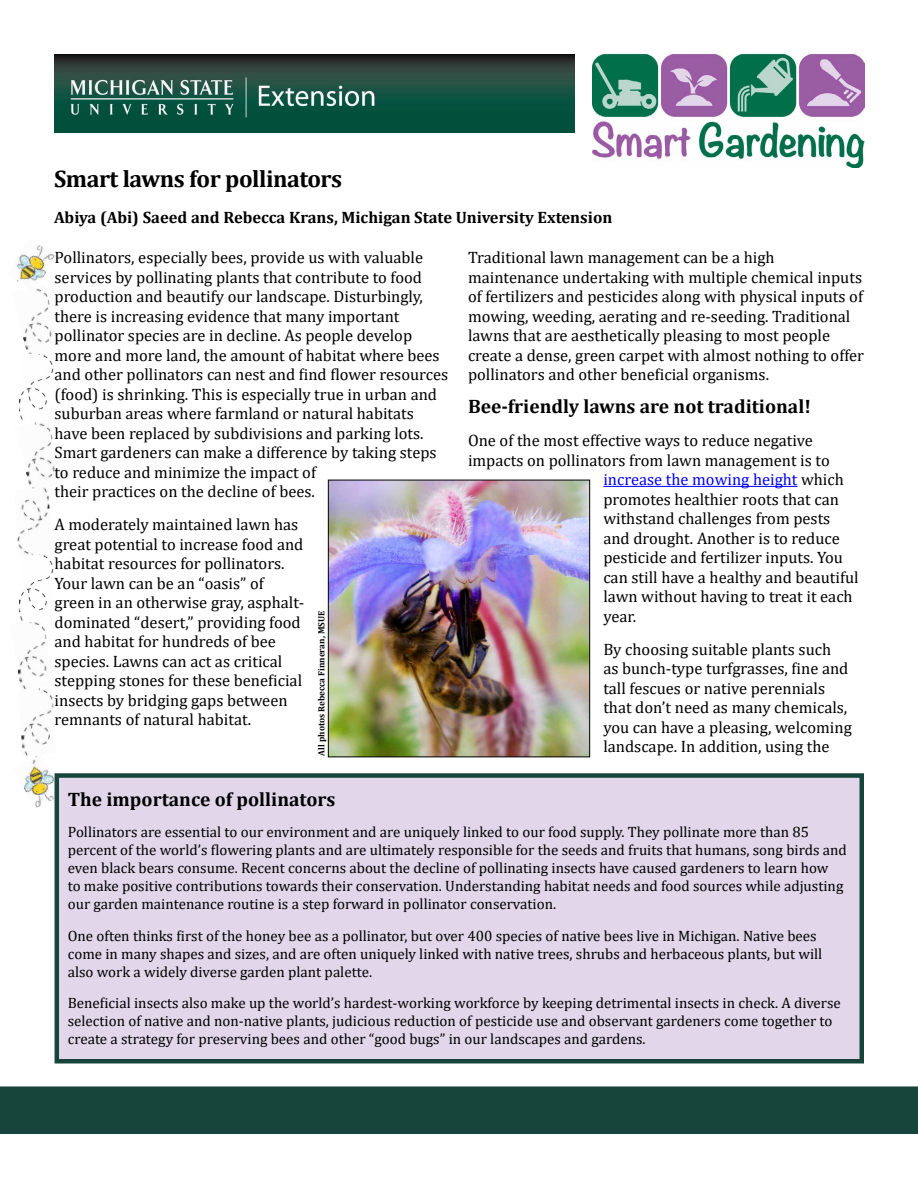
<style>
.page{position:relative;width:918px;height:1188px;background:#fff}
.page>*{position:absolute;margin:0;border:0;box-sizing:border-box;transform-origin:0 0}
.H__Title{font:700 24px "Cambria";letter-spacing:-.02em;color:#000}
.H1__Subhead{font:700 19.5px "Cambria";color:#000}
.Text-regular{font:16.5px/19.5px "Cambria";color:#000}
.Author{font:700 16.5px "Cambria";color:#000}
.Text-regular-2{font:16.5px "Cambria";color:#00f}
.t1{font:15px/18px "Cambria";color:#000}
.t2{font:700 9px "Cambria";color:#000}
.s1{color:#000}
</style>
<div class="page">
<img style="left:23px;top:292px;width:29px;height:62px">
<img style="left:15px;top:245px;width:40px;height:47px">
<img style="left:26px;top:422px;width:29px;height:63px">
<img style="left:23px;top:756px;width:32px;height:53px">
<div style="left:55px;top:773px;width:809px;height:291px;background:#e2d6ea;border:4px solid #17453b"></div>
<img style="left:592px;top:51px;width:272px;height:116px">
<img style="left:55px;top:54px;width:520px;height:79px">
<hr style="left:603px;top:486px;width:194px;height:1px;background:#00f">
<div style="left:1px;top:1087px;width:916px;height:46px;background:#18453b"></div>
<div style="left:0;top:1086px;width:918px;height:48px;border:2px solid #18453b"></div>
<img style="left:330px;top:482px;width:258px;height:273px">
<div style="left:328px;top:480px;width:262px;height:277px;border:1px solid #000"></div>
<img style="left:21px;top:690px;width:33px;height:66px">
<img style="left:17px;top:622px;width:30px;height:68px">
<img style="left:19px;top:556px;width:34px;height:65px">
<img style="left:17px;top:487px;width:33px;height:69px">
<img style="left:20px;top:354px;width:34px;height:66px">
<p class="H__Title" style="left:54px;top:162px;width:290px">Smart lawns for pollinators</p>
<p class="Author" style="left:54px;top:206px;width:560px">Abiya (Abi) Saeed and Rebecca Krans, Michigan State University Extension</p>
<p class="Text-regular" style="left:55px;top:248px;width:395px">Pollinators, especially bees, provide us with valuable services by pollinating plants that contribute to food production and beautify our landscape. Disturbingly, there is increasing evidence that many important pollinator species are in decline. As people develop more and more land, the amount of habitat where bees and other pollinators can nest and find flower resources (food) is shrinking. This is especially true in urban and suburban areas where farmland or natural habitats have been replaced by subdivisions and parking lots.<br>Smart gardeners can make a difference by taking steps to reduce and minimize the impact of<br>their practices on the decline of bees.</p>
<p class="Text-regular" style="left:55px;top:515px;width:251px">A moderately maintained lawn has great potential to increase food and habitat resources for pollinators.<br>Your lawn can be an “oasis” of green in an otherwise gray, asphalt&shy;dominated “desert,” providing food and habitat for hundreds of bee species. Lawns can act as critical stepping stones for these beneficial insects by bridging gaps between remnants of natural habitat.</p>
<p class="Text-regular" style="left:468px;top:248px;width:398px">Traditional lawn management can be a high maintenance undertaking with multiple chemical inputs of fertilizers and pesticides along with physical inputs of mowing, weeding, aerating and re-seeding. Traditional lawns that are aesthetically pleasing to most people create a dense, green carpet with almost nothing to offer pollinators and other beneficial organisms.</p>
<p class="H1__Subhead" style="left:468px;top:393px;width:344px">Bee-friendly lawns are not traditional!</p>
<p class="Text-regular" style="left:468px;top:431px;width:346px">One of the most effective ways to reduce negative</p>
<p class="Text-regular" style="left:468px;top:450px;width:363px">impacts on pollinators from lawn management is to</p>
<p class="Text-regular-2" style="left:603px;top:470px;width:242px">increase the mowing height <span class="s1">which</span></p>
<p class="Text-regular" style="left:603px;top:489px;width:237px">promotes healthier roots that can</p>
<p class="Text-regular" style="left:603px;top:509px;width:229px">withstand challenges from pests</p>
<p class="Text-regular" style="left:603px;top:528px;width:238px">and drought. Another is to reduce</p>
<p class="Text-regular" style="left:603px;top:548px;width:241px">pesticide and fertilizer inputs. You</p>
<p class="Text-regular" style="left:603px;top:567px;width:257px">can still have a healthy and beautiful</p>
<p class="Text-regular" style="left:603px;top:587px;width:251px">lawn without having to treat it each</p>
<p class="Text-regular" style="left:603px;top:606px;width:34px">year.</p>
<p class="Text-regular" style="left:603px;top:639px;width:250px">By choosing suitable plants such<br>as bunch-type turfgrasses, fine and tall fescues or native perennials that don’t need as many chemicals, you can have a pleasing, welcoming landscape. In addition, using the</p>
<p class="t2" style="left:315px;top:756px;width:146px;rotate:-90deg">All photos Rebecca Finneran, MSUE</p>
<p class="H1__Subhead" style="left:68px;top:785px;width:269px">The importance of pollinators</p>
<p class="t1" style="left:68px;top:823px;width:781px">Pollinators are essential to our environment and are uniquely linked to our food supply. They pollinate more than 85 percent of the world’s flowering plants and are ultimately responsible for the seeds and fruits that humans, song birds and even black bears consume. Recent concerns about the decline of pollinating insects have caused gardeners to learn how<br>to make positive contributions towards their conservation. Understanding habitat needs and food sources while adjusting our garden maintenance routine is a step forward in pollinator conservation.</p>
<p class="t1" style="left:68px;top:927px;width:756px">One often thinks first of the honey bee as a pollinator, but over 400 species of native bees live in Michigan. Native bees come in many shapes and sizes, and are often uniquely linked with native trees, shrubs and herbaceous plants, but will also work a widely diverse garden plant palette.</p>
<p class="t1" style="left:68px;top:994px;width:775px">Beneficial insects also make up the world’s hardest-working workforce by keeping detrimental insects in check. A diverse selection of native and non-native plants, judicious reduction of pesticide use and observant gardeners come together to create a strategy for preserving bees and other “good bugs” in our landscapes and gardens.</p>
</div>
